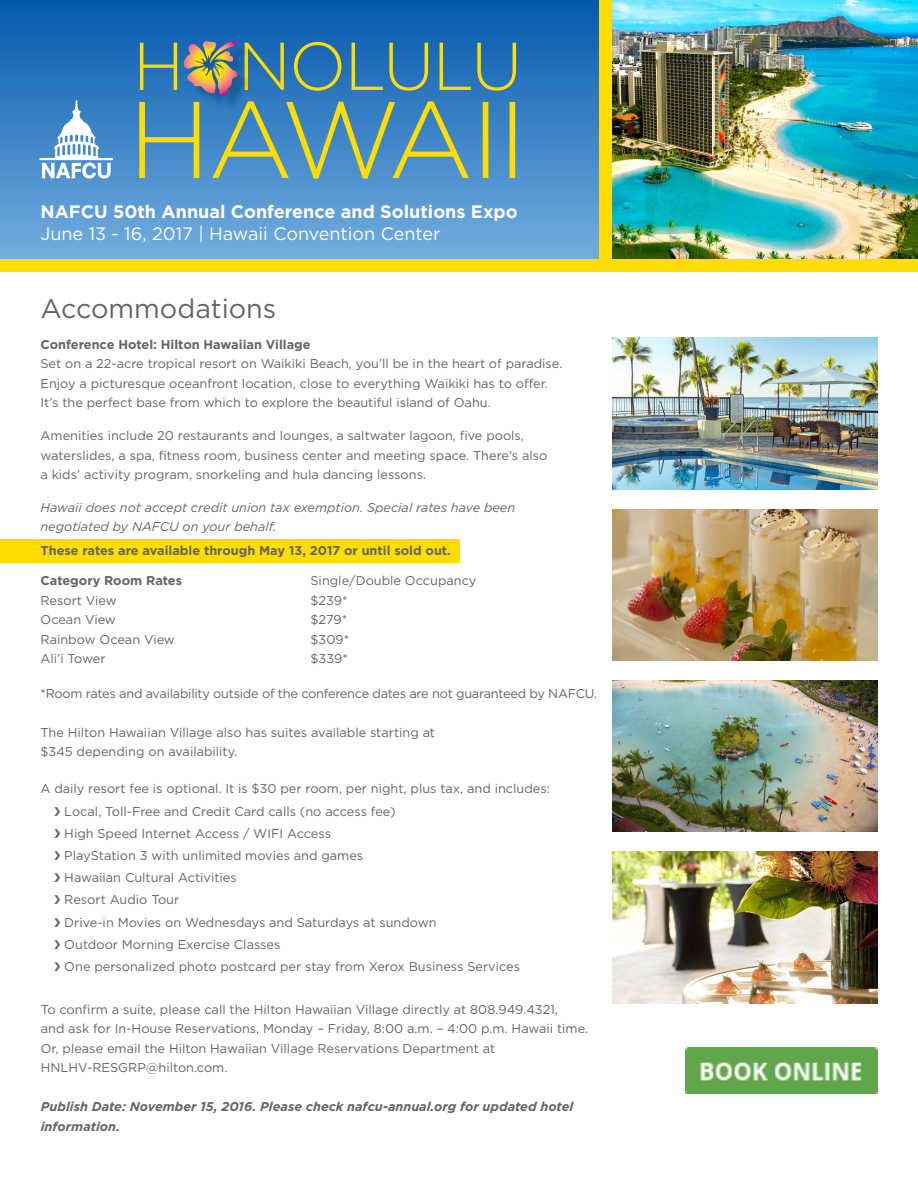
<style>
.page{position:relative;width:918px;height:1188px;background:#fff}
.page>*{position:absolute;margin:0;border:0;box-sizing:border-box;transform-origin:0 0}
.t1{font:27px "Gotham";color:#636466}
.t2{font:700 18px "Gotham";color:#fff}
.t3{font:18px "Gotham";color:#fff}
.t4{font:12.75px/19.5px "Gotham";color:#636466}
.t5{font:700 12.75px "Gotham";color:#636466}
.t6{font:italic 12.75px/19.5px "Gotham";color:#636466}
.t7{font:italic 700 12.75px/19.5px "Gotham";color:#636466}
.t8{font:12.75px "Gotham";letter-spacing:-.02em;color:#636466}
</style>
<div class="page">
<div style="left:0;top:539px;width:459px;height:24px;background:#fd0"></div>
<img style="left:686px;top:1047px;width:192px;height:47px">
<div style="left:0;top:0;width:918px;height:263px;background:linear-gradient(to bottom,#0559ad,#74aedf)"></div>
<svg style="left:139px;top:41px;width:377px;height:138px;background:#568ba1"></svg>
<svg style="left:39px;top:100px;width:74px;height:79px"></svg>
<img style="left:612px;top:0;width:306px;height:259px">
<div style="left:599px;top:0;width:13px;height:262px;background:#fd0"></div>
<div style="left:0;top:259px;width:918px;height:13px;background:#fd0"></div>
<img style="left:612px;top:338px;width:266px;height:151px">
<img style="left:612px;top:509px;width:266px;height:152px">
<img style="left:612px;top:681px;width:266px;height:151px">
<img style="left:612px;top:852px;width:266px;height:151px">
<h2 class="t2" style="left:40px;top:201px;width:479px">NAFCU 50th Annual Conference and Solutions Expo</h2>
<h2 class="t3" style="left:40px;top:223px;width:402px">June 13 - 16, 2017 | Hawaii Convention Center</h2>
<h1 class="t1" style="left:40px;top:293px;width:237px">Accommodations</h1>
<p class="t5" style="left:40px;top:337px;width:272px">Conference Hotel: Hilton Hawaiian Village</p>
<p class="t4" style="left:40px;top:354px;width:524px">Set on a 22-acre tropical resort on Waikiki Beach, you’ll be in the heart of paradise.<br>Enjoy a picturesque oceanfront location, close to everything Waikiki has to offer.<br>It’s the perfect base from which to explore the beautiful island of Oahu.</p>
<p class="t4" style="left:40px;top:426px;width:508px">Amenities include 20 restaurants and lounges, a saltwater lagoon, five pools, waterslides, a spa, fitness room, business center and meeting space. There’s also a kids’ activity program, snorkeling and hula dancing lessons.</p>
<p class="t6" style="left:40px;top:498px;width:476px">Hawaii does not accept credit union tax exemption. Special rates have been negotiated by NAFCU on your behalf.</p>
<p class="t5" style="left:40px;top:544px;width:412px">These rates are available through May 13, 2017 or until sold out.</p>
<p class="t5" style="left:40px;top:573px;width:143px">Category Room Rates</p>
<p class="t4" style="left:310px;top:571px;width:167px">Single/Double Occupancy</p>
<p class="t4" style="left:40px;top:590px;width:78px">Resort View</p>
<p class="t4" style="left:310px;top:590px;width:39px">$239*</p>
<p class="t4" style="left:40px;top:610px;width:77px">Ocean View</p>
<p class="t4" style="left:310px;top:610px;width:38px">$279*</p>
<p class="t4" style="left:40px;top:629px;width:136px">Rainbow Ocean View</p>
<p class="t4" style="left:310px;top:629px;width:40px">$309*</p>
<p class="t4" style="left:40px;top:649px;width:67px">Ali’i Tower</p>
<p class="t4" style="left:310px;top:649px;width:39px">$339*</p>
<p class="t8" style="left:40px;top:686px;width:558px">*Room rates and availability outside of the conference dates are not guaranteed by NAFCU.</p>
<p class="t4" style="left:40px;top:722px;width:396px">The Hilton Hawaiian Village also has suites available starting at $345 depending on availability.</p>
<p class="t4" style="left:54px;top:778px;width:498px;line-height:22.2px;text-indent:-14px">A daily resort fee is optional. It is $30 per room, per night, plus tax, and includes: ❯ Local, Toll-Free and Credit Card calls (no access fee)<br>❯ High Speed Internet Access / WIFI Access<br>❯ PlayStation 3 with unlimited movies and games<br>❯ Hawaiian Cultural Activities<br>❯ Resort Audio Tour<br>❯ Drive-in Movies on Wednesdays and Saturdays at sundown<br>❯ Outdoor Morning Exercise Classes<br>❯ One personalized photo postcard per stay from Xerox Business Services</p>
<p class="t4" style="left:41px;top:999px;width:549px">To confirm a suite, please call the Hilton Hawaiian Village directly at 808.949.4321,<br>and ask for In-House Reservations, Monday – Friday, 8:00 a.m. – 4:00 p.m. Hawaii time.<br>Or, please email the Hilton Hawaiian Village Reservations Department at HNLHV-RESGRP@hilton.com.</p>
<p class="t7" style="left:41px;top:1097px;width:534px">Publish Date: November 15, 2016. Please check nafcu-annual.org for updated hotel information.</p>
</div>
